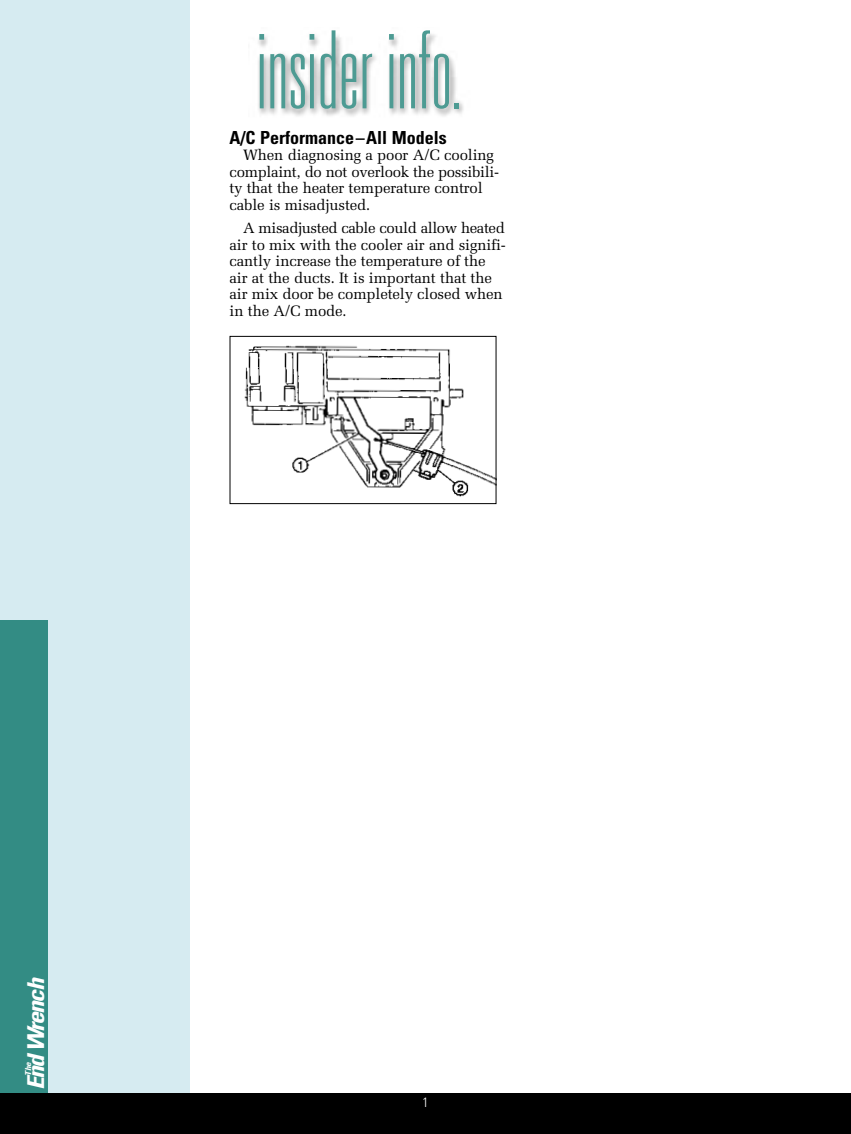
<style>
.page{position:relative;width:851px;height:1134px;background:#fff}
.page>*{position:absolute;margin:0;border:0;box-sizing:border-box;transform-origin:0 0}
.t1{font:100 ultra-condensed 108px "Univers";color:#4d9b93}
.t2{font:italic 700 condensed 23.25px "Univers";color:#fff;scale:1.1 1}
.t3{font:700 condensed 18px "Univers";color:#000}
.t4{font:15px/16.5px "Melior";letter-spacing:-.01em;color:#000}
.t5{font:300 condensed 13.5px "Univers";color:#fff}
.t6{font:italic 700 condensed 8.25px "Univers";color:#fff;scale:1.1 1}
</style>
<div class="page">
<div style="left:0;top:0;width:189px;height:1107px;background:#d6ebf1"></div>
<div style="left:0;top:621px;width:47px;height:486px;background:#338c84"></div>
<div style="left:0;top:1093px;width:850px;height:41px;background:#000"></div>
<img style="left:258px;top:34px;width:206px;height:82px">
<img style="left:244px;top:345px;width:250px;height:152px">
<div style="left:230px;top:336px;width:266px;height:168px;border:1px solid #000"></div>
<h1 class="t1" style="left:256px;top:30px;width:207px">insider info.</h1>
<p class="t3" style="left:230px;top:131px;width:218px">A/C Performance–All Models</p>
<p class="t4" style="left:230px;top:149px;width:271px;text-indent:14px">When diagnosing a poor A/C cooling complaint, do not overlook the possibili&shy;ty that the heater temperature control cable is misadjusted.</p>
<p class="t4" style="left:230px;top:221px;width:278px;text-indent:14px">A misadjusted cable could allow heated air to mix with the cooler air and signifi&shy;cantly increase the temperature of the air at the ducts. It is important that the air mix door be completely closed when in the A/C mode.</p>
<h2 class="t2" style="left:27px;top:1090px;width:103px;rotate:-90deg">End Wrench</h2>
<p class="t6" style="left:25px;top:1076px;width:15px;rotate:-90deg">The</p>
<p class="t5" style="left:422px;top:1097px;width:7px">1</p>
</div>
